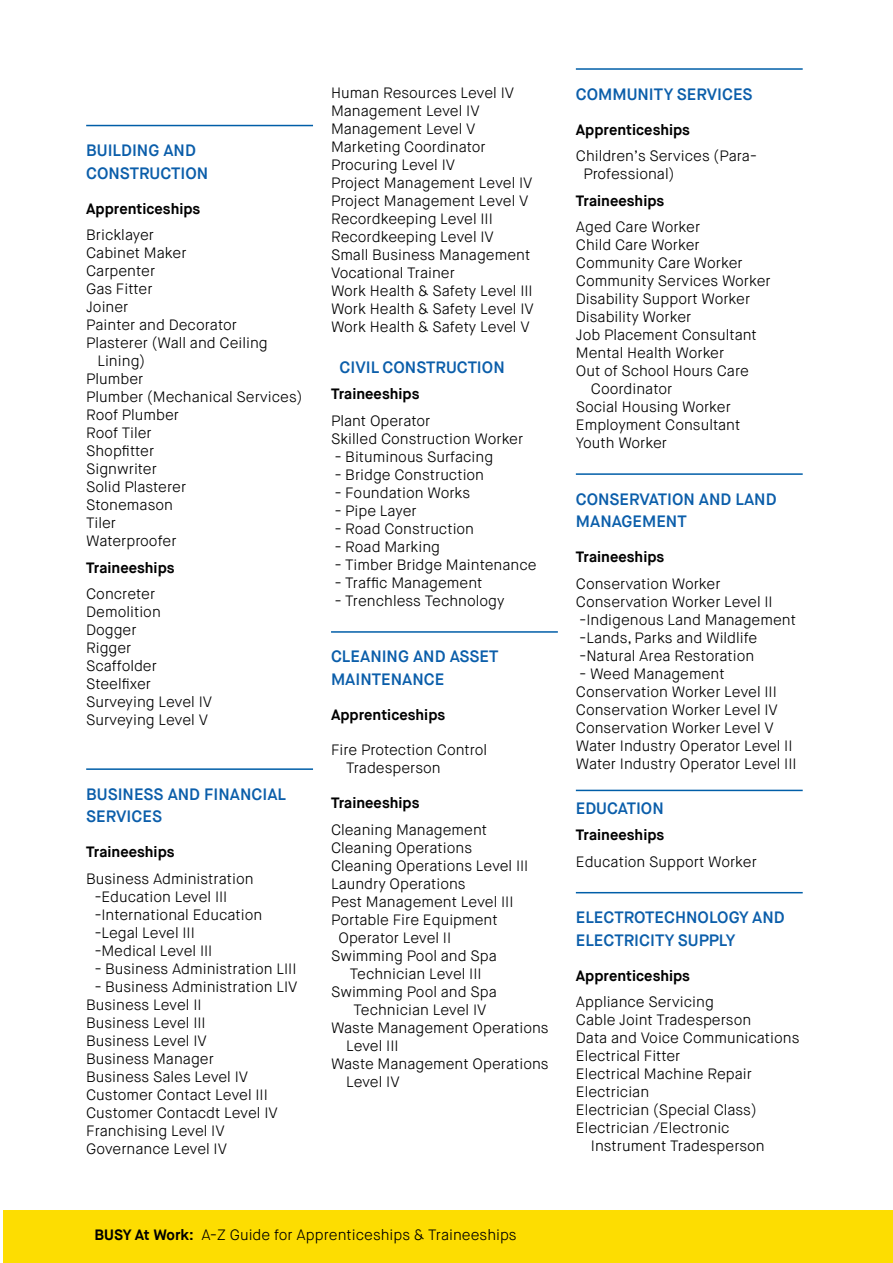
<style>
.page{position:relative;width:893px;height:1263px;background:#fff}
.page>*{position:absolute;margin:0;border:0;box-sizing:border-box;transform-origin:0 0}
.t1{font:600 16.5px/22.5px "Maison Neue";color:#0b5eaa}
.t2{font:300 15px/18px "Maison Neue";color:#000}
.t3{font:700 15px "Maison Neue";color:#000}
.s1{font-weight:700}
</style>
<div class="page">
<div style="left:3px;top:1210px;width:890px;height:53px;background:#fddd01"></div>
<hr style="left:86px;top:125px;width:227px;height:1px;background:#005ea8">
<hr style="left:86px;top:768px;width:227px;height:2px;background:#005ea8">
<hr style="left:331px;top:631px;width:227px;height:2px;background:#005ea8">
<hr style="left:576px;top:68px;width:227px;height:2px;background:#005ea8">
<hr style="left:576px;top:473px;width:227px;height:2px;background:#005ea8">
<hr style="left:576px;top:892px;width:227px;height:1px;background:#005ea8">
<hr style="left:576px;top:790px;width:227px;height:1px;background:#005ea8">
<p class="t1" style="left:86px;top:139px;width:124px">BUILDING AND<br>CONSTRUCTION</p>
<p class="t3" style="left:86px;top:199px;width:116px">Apprenticeships</p>
<p class="t2" style="left:86px;top:226px;width:69px">Bricklayer</p>
<p class="t2" style="left:86px;top:244px;width:102px">Cabinet Maker</p>
<p class="t2" style="left:86px;top:262px;width:71px">Carpenter</p>
<p class="t2" style="left:86px;top:280px;width:68px">Gas Fitter</p>
<p class="t2" style="left:86px;top:298px;width:44px">Joiner</p>
<p class="t2" style="left:86px;top:316px;width:152px">Painter and Decorator</p>
<p class="t2" style="left:86px;top:334px;width:183px">Plasterer (Wall and Ceiling</p>
<p class="t2" style="left:97px;top:352px;width:49px">Lining)</p>
<p class="t2" style="left:86px;top:370px;width:59px">Plumber</p>
<p class="t2" style="left:86px;top:388px;width:218px">Plumber (Mechanical Services)</p>
<p class="t2" style="left:86px;top:406px;width:94px">Roof Plumber</p>
<p class="t2" style="left:86px;top:424px;width:67px">Roof Tiler</p>
<p class="t2" style="left:86px;top:442px;width:70px">Shopfitter</p>
<p class="t2" style="left:86px;top:460px;width:72px">Signwriter</p>
<p class="t2" style="left:86px;top:478px;width:102px">Solid Plasterer</p>
<p class="t2" style="left:86px;top:496px;width:88px">Stonemason</p>
<p class="t2" style="left:86px;top:514px;width:31px">Tiler</p>
<p class="t2" style="left:86px;top:532px;width:92px">Waterproofer</p>
<p class="t3" style="left:86px;top:558px;width:90px">Traineeships</p>
<p class="t2" style="left:86px;top:585px;width:127px">Concreter<br>Demolition<br>Dogger<br>Rigger<br>Scaffolder<br>Steelfixer<br>Surveying Level IV<br>Surveying Level V</p>
<p class="t1" style="left:86px;top:783px;width:201px">BUSINESS AND FINANCIAL<br>SERVICES</p>
<p class="t3" style="left:86px;top:842px;width:90px">Traineeships</p>
<p class="t2" style="left:95px;top:870px;width:169px;text-indent:-9px">Business Administration -Education Level III -International Education -Legal Level III<br>-Medical Level III</p>
<p class="t2" style="left:95px;top:960px;width:203px">- Business Administration LIII</p>
<p class="t2" style="left:86px;top:978px;width:213px;text-indent:9px">- Business Administration LIV<br>Business Level II<br>Business Level III<br>Business Level IV<br>Business Manager<br>Business Sales Level IV<br>Customer Contact Level III<br>Customer Contacdt Level IV<br>Franchising Level IV<br>Governance Level IV</p>
<p class="t2" style="left:331px;top:84px;width:204px">Human Resources Level IV<br>Management Level IV<br>Management Level V<br>Marketing Coordinator<br>Procuring Level IV<br>Project Management Level IV<br>Project Management Level V<br>Recordkeeping Level III<br>Recordkeeping Level IV<br>Small Business Management<br>Vocational Trainer<br>Work Health &amp; Safety Level III<br>Work Health &amp; Safety Level IV<br>Work Health &amp; Safety Level V</p>
<p class="t1" style="left:340px;top:356px;width:167px">CIVIL CONSTRUCTION</p>
<p class="t3" style="left:331px;top:385px;width:90px">Traineeships</p>
<p class="t2" style="left:331px;top:412px;width:194px">Plant Operator<br>Skilled Construction Worker</p>
<p class="t2" style="left:335px;top:448px;width:160px">- Bituminous Surfacing</p>
<p class="t2" style="left:335px;top:466px;width:151px">- Bridge Construction</p>
<p class="t2" style="left:335px;top:484px;width:137px">- Foundation Works</p>
<p class="t2" style="left:335px;top:502px;width:83px">- Pipe Layer</p>
<p class="t2" style="left:335px;top:520px;width:141px">- Road Construction</p>
<p class="t2" style="left:335px;top:538px;width:107px">- Road Marking</p>
<p class="t2" style="left:335px;top:556px;width:203px">- Timber Bridge Maintenance</p>
<p class="t2" style="left:335px;top:574px;width:149px">- Traffic Management</p>
<p class="t2" style="left:335px;top:592px;width:171px">- Trenchless Technology</p>
<p class="t1" style="left:331px;top:646px;width:169px">CLEANING AND ASSET<br>MAINTENANCE</p>
<p class="t3" style="left:331px;top:705px;width:116px">Apprenticeships</p>
<p class="t2" style="left:346px;top:741px;width:143px;text-indent:-15px">Fire Protection Control<br>Tradesperson</p>
<p class="t3" style="left:331px;top:793px;width:90px">Traineeships</p>
<p class="t2" style="left:331px;top:820px;width:158px">Cleaning Management</p>
<p class="t2" style="left:331px;top:838px;width:143px">Cleaning Operations</p>
<p class="t2" style="left:331px;top:856px;width:199px">Cleaning Operations Level III</p>
<p class="t2" style="left:331px;top:874px;width:136px">Laundry Operations</p>
<p class="t2" style="left:331px;top:892px;width:184px">Pest Management Level III</p>
<p class="t2" style="left:331px;top:910px;width:168px">Portable Fire Equipment</p>
<p class="t2" style="left:339px;top:928px;width:114px">Operator Level II</p>
<p class="t2" style="left:331px;top:946px;width:167px">Swimming Pool and Spa</p>
<p class="t2" style="left:350px;top:964px;width:133px">Technician Level III</p>
<p class="t2" style="left:331px;top:982px;width:167px">Swimming Pool and Spa</p>
<p class="t2" style="left:354px;top:1000px;width:134px">Technician Level IV</p>
<p class="t2" style="left:331px;top:1018px;width:219px">Waste Management Operations</p>
<p class="t2" style="left:346px;top:1036px;width:54px">Level III</p>
<p class="t2" style="left:331px;top:1054px;width:219px">Waste Management Operations</p>
<p class="t2" style="left:346px;top:1072px;width:55px">Level IV</p>
<p class="t1" style="left:576px;top:83px;width:178px">COMMUNITY SERVICES</p>
<p class="t3" style="left:576px;top:120px;width:116px">Apprenticeships</p>
<p class="t2" style="left:583px;top:147px;width:175px;text-indent:-8px">Children’s Services (Para-<br>Professional)</p>
<p class="t3" style="left:576px;top:191px;width:90px">Traineeships</p>
<p class="t2" style="left:576px;top:218px;width:126px">Aged Care Worker</p>
<p class="t2" style="left:576px;top:236px;width:125px">Child Care Worker</p>
<p class="t2" style="left:576px;top:254px;width:168px">Community Care Worker</p>
<p class="t2" style="left:576px;top:272px;width:196px">Community Services Worker</p>
<p class="t2" style="left:576px;top:290px;width:176px">Disability Support Worker</p>
<p class="t2" style="left:576px;top:308px;width:117px">Disability Worker</p>
<p class="t2" style="left:576px;top:326px;width:183px">Job Placement Consultant</p>
<p class="t2" style="left:576px;top:344px;width:150px">Mental Health Worker</p>
<p class="t2" style="left:576px;top:362px;width:175px">Out of School Hours Care</p>
<p class="t2" style="left:591px;top:380px;width:83px">Coordinator</p>
<p class="t2" style="left:576px;top:398px;width:157px">Social Housing Worker</p>
<p class="t2" style="left:576px;top:416px;width:166px">Employment Consultant</p>
<p class="t2" style="left:576px;top:434px;width:93px">Youth Worker</p>
<p class="t1" style="left:576px;top:488px;width:202px">CONSERVATION AND LAND<br>MANAGEMENT</p>
<p class="t3" style="left:576px;top:547px;width:90px">Traineeships</p>
<p class="t2" style="left:576px;top:575px;width:222px">Conservation Worker<br>Conservation Worker Level II -Indigenous Land Management -Lands, Parks and Wildlife -Natural Area Restoration</p>
<p class="t2" style="left:576px;top:665px;width:222px">- Weed Management<br>Conservation Worker Level III<br>Conservation Worker Level IV<br>Conservation Worker Level V<br>Water Industry Operator Level II<br>Water Industry Operator Level III</p>
<p class="t1" style="left:576px;top:797px;width:89px">EDUCATION</p>
<p class="t3" style="left:576px;top:825px;width:90px">Traineeships</p>
<p class="t2" style="left:576px;top:853px;width:182px">Education Support Worker</p>
<p class="t1" style="left:576px;top:906px;width:210px">ELECTROTECHNOLOGY AND<br>ELECTRICITY SUPPLY</p>
<p class="t3" style="left:576px;top:966px;width:116px">Apprenticeships</p>
<p class="t2" style="left:576px;top:993px;width:139px">Appliance Servicing</p>
<p class="t2" style="left:576px;top:1011px;width:177px">Cable Joint Tradesperson</p>
<p class="t2" style="left:576px;top:1029px;width:225px">Data and Voice Communications</p>
<p class="t2" style="left:576px;top:1047px;width:106px">Electrical Fitter</p>
<p class="t2" style="left:576px;top:1065px;width:178px">Electrical Machine Repair</p>
<p class="t2" style="left:576px;top:1083px;width:75px">Electrician</p>
<p class="t2" style="left:576px;top:1101px;width:182px">Electrician (Special Class)</p>
<p class="t2" style="left:576px;top:1119px;width:155px">Electrician /Electronic</p>
<p class="t2" style="left:591px;top:1137px;width:175px">Instrument Tradesperson</p>
<p class="t2" style="left:95px;top:1226px;width:424px"><span class="s1">BUSY At Work:</span> A-Z Guide for Apprenticeships &amp; Traineeships</p>
</div>
